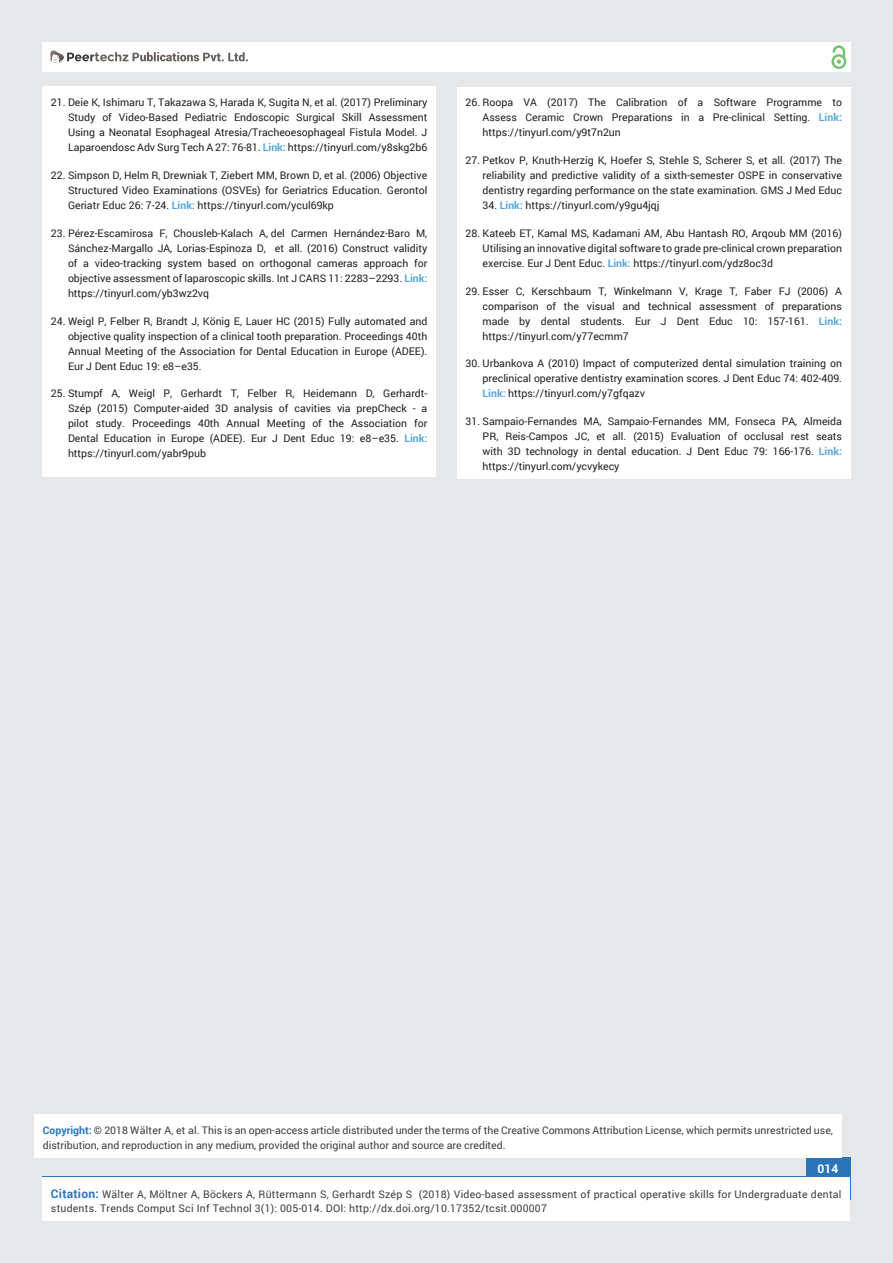
<style>
.page{position:relative;width:893px;height:1263px;background:#e6e7e9}
.page>*{position:absolute;margin:0;border:0;box-sizing:border-box;transform-origin:0 0}
.t1{font:700 12px "Roboto";color:#fff}
.t2{font:10.5px/15px "Roboto";color:#231f20;text-align:justify}
.t3{font:10.5px/15px "Roboto";color:#3e3e3f}
.t4{font:10.5px/13.5px "Roboto";letter-spacing:.02em;color:#3e3e3f}
.s1{font-weight:700;color:#56a7dc}
.s2{font-weight:700;color:#2a75ba}
.s3{font-weight:700;font-size:12px;color:#2a75ba}
</style>
<div class="page">
<div style="left:42px;top:43px;width:808px;height:29px;background:#fff"></div>
<div style="left:831px;top:54px;width:15px;height:15px;border:2px solid #72c272;border-radius:50%"></div>
<svg style="left:831px;top:45px;width:15px;height:19px"></svg>
<div style="left:806px;top:1157px;width:44px;height:43px;background:#2a75ba"></div>
<svg style="left:49px;top:50px;width:199px;height:14px"></svg>
<div style="left:42px;top:1177px;width:808px;height:43px;background:#fff"></div>
<div style="left:34px;top:1114px;width:807px;height:43px;background:#fff"></div>
<div style="left:42px;top:87px;width:394px;height:390px;background:#fff"></div>
<div style="left:457px;top:87px;width:393px;height:392px;background:#fff"></div>
<p class="t2" style="left:68px;top:95px;width:361px;text-indent:-17px">21. Deie K, Ishimaru T, Takazawa S, Harada K, Sugita N, et al. (2017) Preliminary Study of Video-Based Pediatric Endoscopic Surgical Skill Assessment Using a Neonatal Esophageal Atresia/Tracheoesophageal Fistula Model. J Laparoendosc Adv Surg Tech A 27: 76-81. <span class="s1">Link:</span> https://tinyurl.com/y8skg2b6</p>
<p class="t2" style="left:68px;top:167px;width:361px;text-indent:-17px">22. Simpson D, Helm R, Drewniak T, Ziebert MM, Brown D, et al. (2006) Objective Structured Video Examinations (OSVEs) for Geriatrics Education. Gerontol Geriatr Educ 26: 7-24. <span class="s1">Link:</span> https://tinyurl.com/ycul69kp</p>
<p class="t2" style="left:68px;top:225px;width:361px;text-indent:-17px">23. Pérez-Escamirosa F, Chousleb-Kalach A, del Carmen Hernández-Baro M, Sánchez-Margallo JA, Lorias-Espinoza D, et all. (2016) Construct validity of a video-tracking system based on orthogonal cameras approach for objective assessment of laparoscopic skills. Int J CARS 11: 2283–2293. <span class="s1">Link: </span>https://tinyurl.com/yb3wz2vq</p>
<p class="t2" style="left:68px;top:313px;width:361px;text-indent:-17px">24. Weigl P, Felber R, Brandt J, König E, Lauer HC (2015) Fully automated and objective quality inspection of a clinical tooth preparation. Proceedings 40th Annual Meeting of the Association for Dental Education in Europe (ADEE).<br>Eur J Dent Educ 19: e8–e35.</p>
<p class="t2" style="left:68px;top:386px;width:361px;text-indent:-17px">25. Stumpf A, Weigl P, Gerhardt T, Felber R, Heidemann D, Gerhardt-Szép (2015) Computer-aided 3D analysis of cavities via prepCheck - a pilot study. Proceedings 40th Annual Meeting of the Association for Dental Education in Europe (ADEE). Eur J Dent Educ 19: e8–e35. <span class="s1">Link: </span>https://tinyurl.com/yabr9pub</p>
<p class="t2" style="left:483px;top:95px;width:361px;text-indent:-17px">26. Roopa VA (2017) The Calibration of a Software Programme to Assess Ceramic Crown Preparations in a Pre-clinical Setting. <span class="s1">Link: </span>https://tinyurl.com/y9t7n2un</p>
<p class="t2" style="left:483px;top:152px;width:361px;text-indent:-17px">27. Petkov P, Knuth-Herzig K, Hoefer S, Stehle S, Scherer S, et all. (2017) The reliability and predictive validity of a sixth-semester OSPE in conservative dentistry regarding performance on the state examination. GMS J Med Educ</p>
<p class="t2" style="left:483px;top:197px;width:178px">34. <span class="s1">Link:</span> https://tinyurl.com/y9gu4jqj</p>
<p class="t2" style="left:483px;top:225px;width:361px;text-indent:-17px">28. Kateeb ET, Kamal MS, Kadamani AM, Abu Hantash RO, Arqoub MM (2016)<br>Utilising an innovative digital software to grade pre-clinical crown preparation exercise. Eur J Dent Educ. <span class="s1">Link:</span> https://tinyurl.com/ydz8oc3d</p>
<p class="t2" style="left:483px;top:283px;width:361px;text-indent:-17px">29. Esser C, Kerschbaum T, Winkelmann V, Krage T, Faber FJ (2006) A comparison of the visual and technical assessment of preparations made by dental students. Eur J Dent Educ 10: 157-161. <span class="s1">Link: </span>https://tinyurl.com/y77ecmm7</p>
<p class="t2" style="left:483px;top:356px;width:361px;text-indent:-17px">30. Urbankova A (2010) Impact of computerized dental simulation training on preclinical operative dentistry examination scores. J Dent Educ 74: 402-409.<br><span class="s1">Link:</span> https://tinyurl.com/y7gfqazv</p>
<p class="t2" style="left:483px;top:413px;width:361px;text-indent:-17px">31. Sampaio-Fernandes MA, Sampaio-Fernandes MM, Fonseca PA, Almeida PR, Reis-Campos JC, et all. (2015) Evaluation of occlusal rest seats with 3D technology in dental education. J Dent Educ 79: 166-176. <span class="s1">Link: </span>https://tinyurl.com/ycvykecy</p>
<p class="t3" style="left:43px;top:1122px;width:792px"><span class="s2">Copyright:</span> © 2018 Wälter A, et al. This is an open-access article distributed under the terms of the Creative Commons Attribution License, which permits unrestricted use, distribution, and reproduction in any medium, provided the original author and source are credited.</p>
<p class="t1" style="left:817px;top:1161px;width:22px">014</p>
<p class="t4" style="left:51px;top:1188px;width:792px"><span class="s3">Citation:</span> Wälter A, Möltner A, Böckers A, Rüttermann S, Gerhardt Szép S (2018) Video-based assessment of practical operative skills for Undergraduate dental students. Trends Comput Sci Inf Technol 3(1): 005-014. DOI: http://dx.doi.org/10.17352/tcsit.000007</p>
</div>
